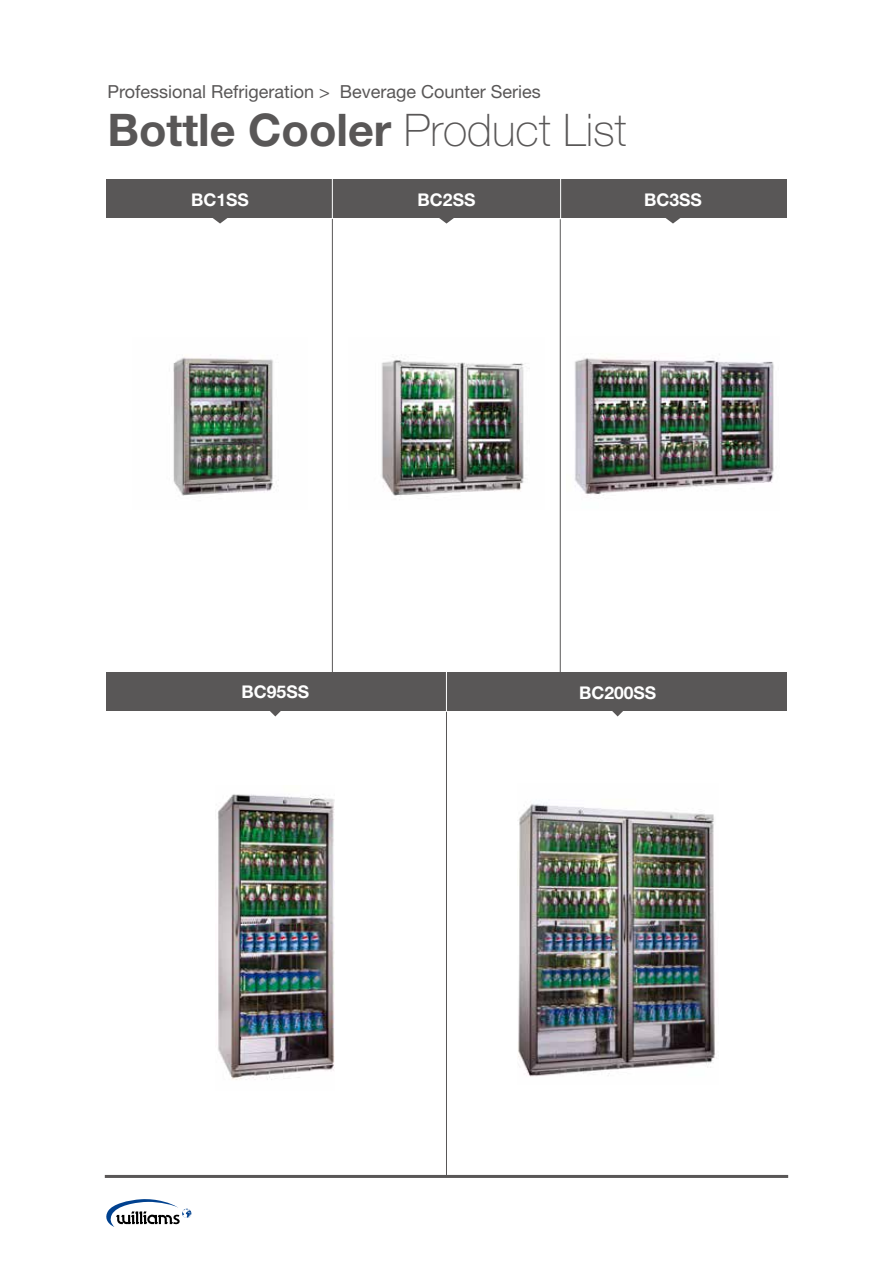
<style>
.page{position:relative;width:893px;height:1263px;background:#fff}
.page>*{position:absolute;margin:0;border:0;box-sizing:border-box;transform-origin:0 0}
.t1{font:700 45px "Helvetica Neue LT Std";color:#595757}
.t2{font:18px "Helvetica Neue LT Std";color:#595757}
.t3{font:700 17.55px "Helvetica Neue LT Std";color:#fff}
.s1{font-weight:100}
</style>
<div class="page">
<img style="left:518px;top:802px;width:197px;height:275px">
<img style="left:218px;top:794px;width:117px;height:286px">
<img style="left:381px;top:360px;width:149px;height:136px">
<img style="left:574px;top:354px;width:200px;height:142px">
<img style="left:173px;top:354px;width:106px;height:142px">
<hr style="left:332px;top:219px;width:1px;height:455px;background:#595757">
<hr style="left:560px;top:219px;width:1px;height:456px;background:#595757">
<div style="left:106px;top:180px;width:681px;height:38px;background:#595757"></div>
<svg style="left:213px;top:218px;width:15px;height:6px"></svg>
<svg style="left:666px;top:218px;width:14px;height:6px"></svg>
<svg style="left:439px;top:218px;width:15px;height:6px"></svg>
<hr style="left:105px;top:1175px;width:683px;height:3px;background:#595757">
<hr style="left:446px;top:712px;width:1px;height:465px;background:#595757">
<div style="left:106px;top:673px;width:338px;height:38px;background:#595757"></div>
<svg style="left:270px;top:711px;width:11px;height:5px"></svg>
<div style="left:437px;top:673px;width:350px;height:38px;background:#595757"></div>
<svg style="left:612px;top:711px;width:11px;height:5px"></svg>
<hr style="left:332px;top:179px;width:1px;height:40px;background:#fff">
<hr style="left:560px;top:179px;width:1px;height:40px;background:#fff">
<hr style="left:446px;top:671px;width:1px;height:40px;background:#fff">
<svg style="left:106px;top:1199px;width:86px;height:28px"></svg>
<p class="t2" style="left:107px;top:81px;width:435px">Professional Refrigeration &gt; Beverage Counter Series</p>
<h1 class="t1" style="left:107px;top:102px;width:521px">Bottle Cooler <span class="s1">Product List</span></h1>
<p class="t3" style="left:191px;top:189px;width:59px">BC1SS</p>
<p class="t3" style="left:418px;top:189px;width:59px">BC2SS</p>
<p class="t3" style="left:644px;top:189px;width:59px">BC3SS</p>
<p class="t3" style="left:242px;top:681px;width:69px">BC95SS</p>
<p class="t3" style="left:579px;top:681px;width:79px">BC200SS</p>
</div>
